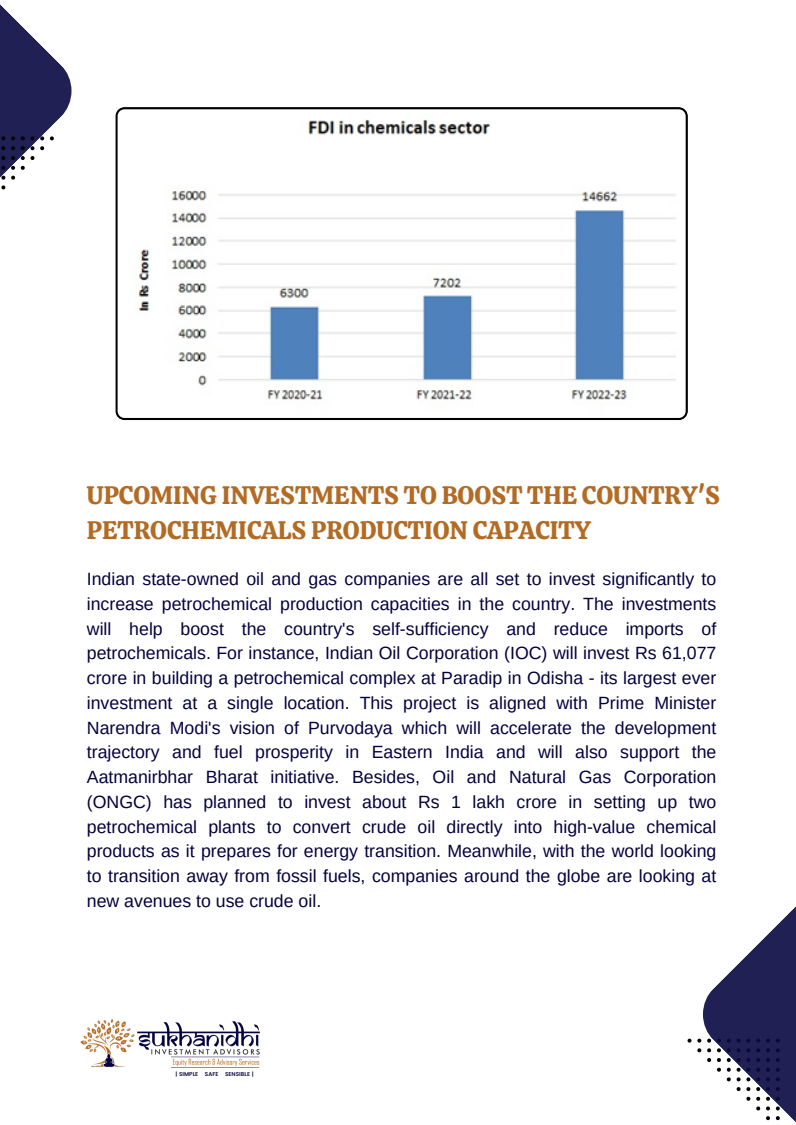
<style>
.page{position:relative;width:796px;height:1125px;background:#fff}
.page>*{position:absolute;margin:0;border:0;box-sizing:border-box;transform-origin:0 0}
.t1{font:25.2px/35.1px "Calistoga";color:#b36b24}
.t2{font:17.7px/24.8px "Arimo";color:#04003f;text-align:justify}
.t3{font:600 5.55px "Poppins";color:#0b0a45}
</style>
<div class="page">
<svg style="left:0;top:4px;width:71px;height:186px"></svg>
<svg style="left:687px;top:1039px;width:4px;height:4px"></svg>
<svg style="left:697px;top:907px;width:98px;height:214px"></svg>
<img style="left:80px;top:1019px;width:180px;height:49px">
<svg style="left:115px;top:107px;width:572px;height:313px"></svg>
<p class="t1" style="left:87px;top:477px;width:634px">UPCOMING INVESTMENTS TO BOOST THE COUNTRY'S<br>PETROCHEMICALS PRODUCTION CAPACITY</p>
<p class="t2" style="left:87px;top:567px;width:631px">Indian state-owned oil and gas companies are all set to invest significantly to increase petrochemical production capacities in the country. The investments will help boost the country's self-sufficiency and reduce imports of petrochemicals. For instance, Indian Oil Corporation (IOC) will invest Rs 61,077 crore in building a petrochemical complex at Paradip in Odisha - its largest ever investment at a single location. This project is aligned with Prime Minister Narendra Modi's vision of Purvodaya which will accelerate the development trajectory and fuel prosperity in Eastern India and will also support the Aatmanirbhar Bharat initiative. Besides, Oil and Natural Gas Corporation (ONGC) has planned to invest about Rs 1 lakh crore in setting up two petrochemical plants to convert crude oil directly into high-value chemical products as it prepares for energy transition. Meanwhile, with the world looking to transition away from fossil fuels, companies around the globe are looking at new avenues to use crude oil.</p>
<p class="t3" style="left:175px;top:1070px;width:80px">| SIMPLE SAFE SENSIBLE |</p>
</div>
